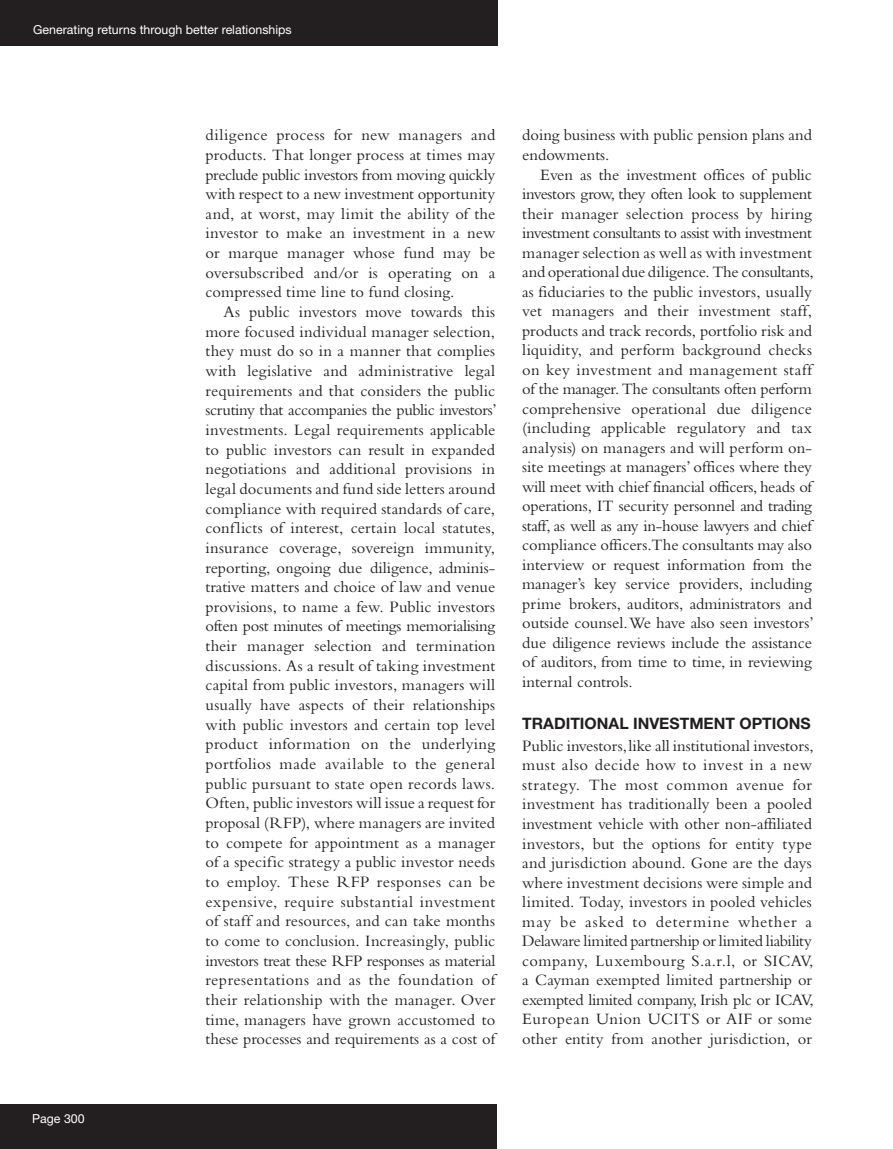
<style>
.page{position:relative;width:893px;height:1149px;background:#fff}
.page>*{position:absolute;margin:0;border:0;box-sizing:border-box;transform-origin:0 0}
.t1{font:16.5px/19.6px "Bembo";color:#231f20;text-align:justify}
.t2{font:700 15.75px "Helvetica Neue";color:#231f20}
.t3{font:12.3px "Helvetica Neue";color:#fff}
</style>
<div class="page">
<div style="left:0;top:0;width:497px;height:46px;background:#231f20"></div>
<div style="left:0;top:1103px;width:496px;height:45px;background:#231f20"></div>
<p class="t3" style="left:33px;top:20px;width:260px">Generating returns through better relationships</p>
<p class="t3" style="left:32px;top:1109px;width:54px">Page 300</p>
<p class="t1" style="left:206px;top:125px;width:291px">diligence process for new managers and products. That longer process at times may preclude public investors from moving quickly with respect to a new investment opportunity and, at worst, may limit the ability of the investor to make an investment in a new or marque manager whose fund may be oversubscribed and/or is operating on a compressed time line to fund closing.</p>
<p class="t1" style="left:206px;top:302px;width:293px;text-indent:18px">As public investors move towards this more focused individual manager selection, they must do so in a manner that complies with legislative and administrative legal requirements and that considers the public scrutiny that accompanies the public investors’ investments. Legal requirements applicable to public investors can result in expanded negotiations and additional provisions in legal documents and fund side letters around compliance with required standards of care, conflicts of interest, certain local statutes, insurance coverage, sovereign immunity, reporting, ongoing due diligence, adminis&shy;trative matters and choice of law and venue provisions, to name a few. Public investors often post minutes of meetings memorialising their manager selection and termination discussions. As a result of taking investment capital from public investors, managers will usually have aspects of their relationships with public investors and certain top level product information on the underlying portfolios made available to the general public pursuant to state open records laws.<br>Often, public investors will issue a request for proposal (RFP), where managers are invited to compete for appointment as a manager of a specific strategy a public investor needs to employ. These RFP responses can be expensive, require substantial investment of staff and resources, and can take months to come to conclusion. Increasingly, public investors treat these RFP responses as material representations and as the foundation of their relationship with the manager. Over time, managers have grown accustomed to these processes and requirements as a cost of</p>
<p class="t1" style="left:522px;top:125px;width:291px">doing business with public pension plans and endowments.</p>
<p class="t1" style="left:522px;top:164px;width:293px;text-indent:18px">Even as the investment offices of public investors grow, they often look to supplement their manager selection process by hiring investment consultants to assist with investment manager selection as well as with investment and operational due diligence. The consultants, as fiduciaries to the public investors, usually vet managers and their investment staff, products and track records, portfolio risk and liquidity, and perform background checks on key investment and management staff of the manager. The consultants often perform comprehensive operational due diligence (including applicable regulatory and tax analysis) on managers and will perform on&shy;site meetings at managers’ offices where they will meet with chief financial officers, heads of operations, IT security personnel and trading staff, as well as any in-house lawyers and chief compliance officers.The consultants may also interview or request information from the manager’s key service providers, including prime brokers, auditors, administrators and outside counsel. We have also seen investors’ due diligence reviews include the assistance of auditors, from time to time, in reviewing internal controls.</p>
<p class="t2" style="left:522px;top:713px;width:290px">TRADITIONAL INVESTMENT OPTIONS</p>
<p class="t1" style="left:522px;top:735px;width:293px">Public investors, like all institutional investors, must also decide how to invest in a new strategy. The most common avenue for investment has traditionally been a pooled investment vehicle with other non-affiliated investors, but the options for entity type and jurisdiction abound. Gone are the days where investment decisions were simple and limited. Today, investors in pooled vehicles may be asked to determine whether a Delaware limited partnership or limited liability company, Luxembourg S.a.r.l, or SICAV, a Cayman exempted limited partnership or exempted limited company, Irish plc or ICAV, European Union UCITS or AIF or some other entity from another jurisdiction, or</p>
</div>
